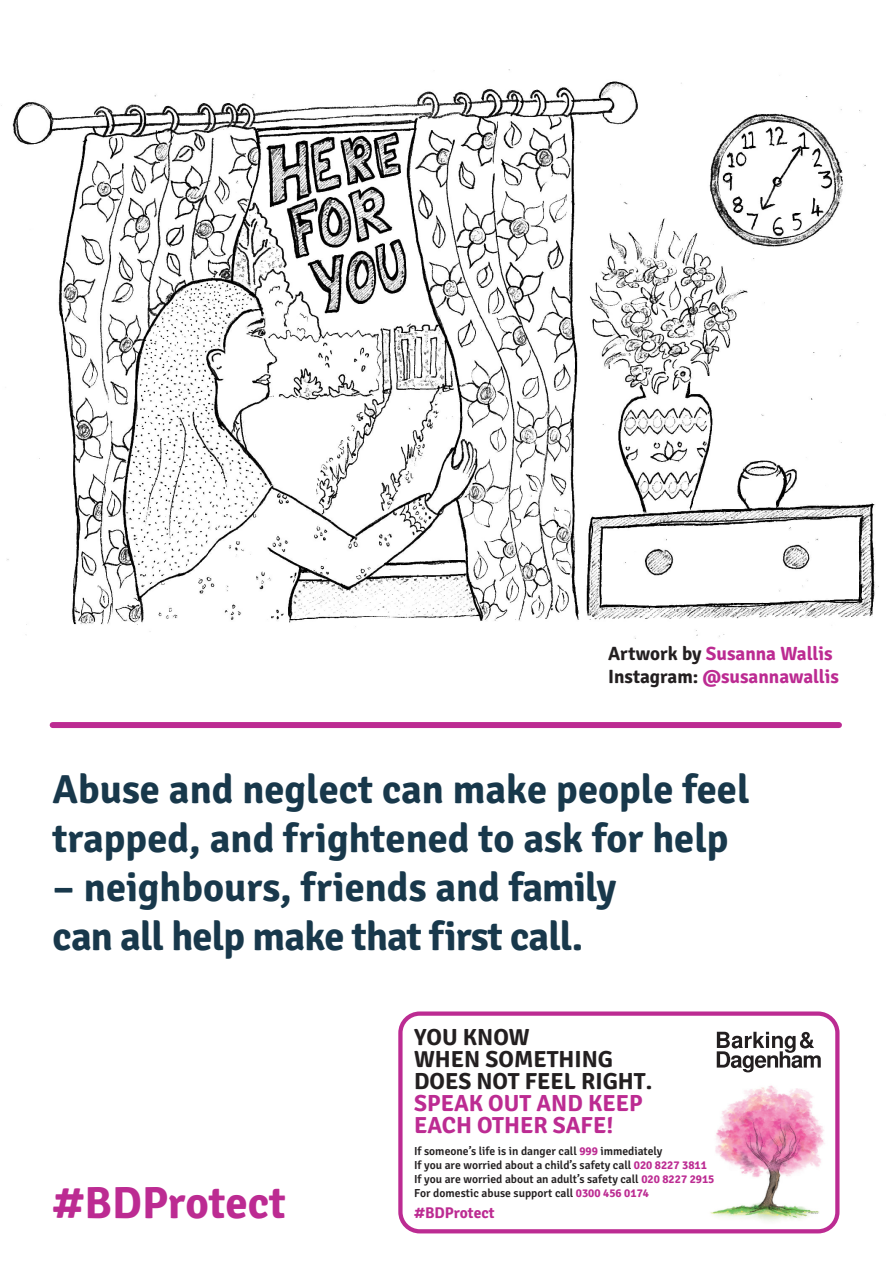
<style>
.page{position:relative;width:893px;height:1263px;background:#fff}
.page>*{position:absolute;margin:0;border:0;box-sizing:border-box;transform-origin:0 0}
.t1{font:700 45px "Signika Negative";color:#bc2b92}
.t2{font:700 40.5px "Signika Negative";color:#18384b}
.t3{font:700 40.5px "Signika Negative";letter-spacing:-.02em;color:#18384b}
.t4{font:700 23.25px/22px "Signika Negative";color:#231f20}
.t5{font:700 19.2px "Signika Negative";color:#bc2b92}
.t6{font:700 15.6px "Signika Negative";color:#bc2b92}
.t7{font:600 11.7px/14px "Signika Negative";color:#231f20}
.s1{color:#231f20}
.s2{color:#bc2b92}
.s3{font-weight:700;color:#bc2b92}
</style>
<div class="page">
<div style="left:398px;top:1011px;width:441px;height:222px;border:4px solid #bc2b92;border-radius:19px"></div>
<svg style="left:407px;top:1018px;width:424px;height:206px"></svg>
<img style="left:1px;top:69px;width:878px;height:570px">
<div style="left:53px;top:722px;width:786px;height:6px;background:#bc2b92"></div>
<p class="t5" style="left:608px;top:642px;width:226px"><span class="s1">Artwork by</span> Susanna Wallis</p>
<p class="t5" style="left:608px;top:665px;width:232px"><span class="s1">Instagram:</span> @susannawallis</p>
<p class="t2" style="left:53px;top:765px;width:698px">Abuse and neglect can make people feel</p>
<p class="t2" style="left:53px;top:814px;width:677px">trapped, and frightened to ask for help</p>
<p class="t2" style="left:53px;top:863px;width:565px">– neighbours, friends and family</p>
<p class="t3" style="left:53px;top:912px;width:532px">can all help make that first call.</p>
<p class="t1" style="left:53px;top:1175px;width:235px">#BDProtect</p>
<p class="t4" style="left:414px;top:1027px;width:240px">YOU KNOW<br>WHEN SOMETHING<br>DOES NOT FEEL RIGHT.<br><span class="s2">SPEAK OUT AND KEEP<br>EACH OTHER SAFE!</span></p>
<p class="t7" style="left:414px;top:1144px;width:302px">If someone’s life is in danger call <span class="s3">999</span> immediately<br>If you are worried about a child’s safety call <span class="s3">020 8227 3811<br></span>If you are worried about an adult’s safety call <span class="s3">020 8227 2915<br></span>For domestic abuse support call <span class="s3">0300 456 0174</span></p>
<p class="t6" style="left:414px;top:1203px;width:82px">#BDProtect</p>
</div>
